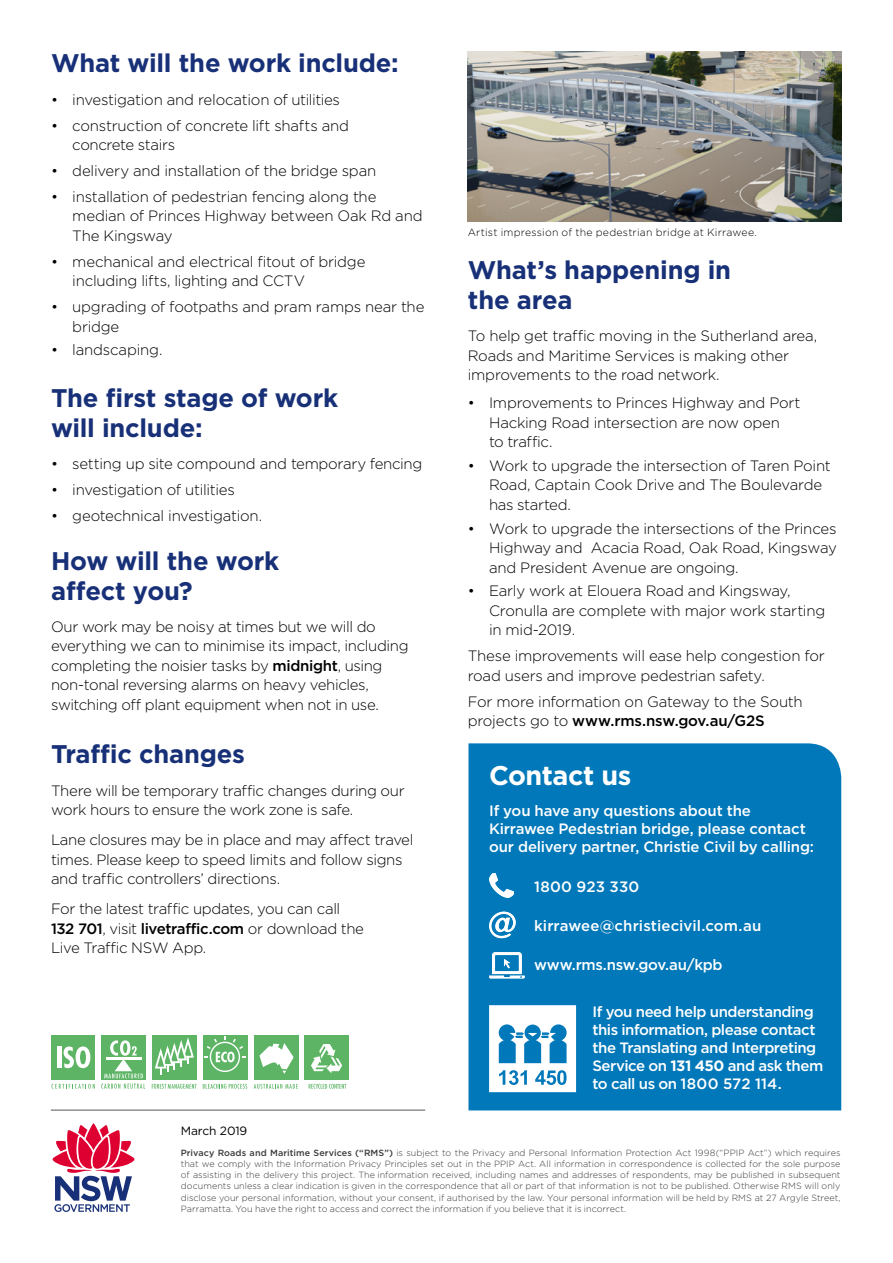
<style>
.page{position:relative;width:893px;height:1263px;background:#fff}
.page>*{position:absolute;margin:0;border:0;box-sizing:border-box;transform-origin:0 0}
._03_Contact_Us_Title{font:700 27px "Gotham";letter-spacing:-.02em;color:#fff}
._01_H1_-_Blue{font:700 25.5px/30px "Gotham";letter-spacing:-.01em;color:#173077}
._02_Body_copy{font:300 15px/19.5px "Gotham";letter-spacing:-.02em;color:#000}
._03_Contact_Us_Body{font:500 15px/18px "Gotham";letter-spacing:-.025em;color:#fff}
._03_Contact_Us_Detai{font:500 15px "Gotham";color:#fff}
._03_Contact_Us_Detai-2{font:500 15px "Gotham";letter-spacing:-.02em;color:#fff}
._05_Back_cover___Pub{font:12px "Gotham";letter-spacing:-.01em;color:#000}
._06_Caption{font:300 10.5px "Gotham";letter-spacing:.02em;color:#000}
._06_T_Cs{font:300 9px/11.2px "Gotham";color:#3a3a39;text-align:justify}
.s1{font-weight:500}
.s2{font-weight:700}
</style>
<div class="page">
<img style="left:468px;top:52px;width:374px;height:169px">
<div style="left:468px;top:743px;width:373px;height:367px;background:#0078b9"></div>
<svg style="left:52px;top:1123px;width:83px;height:89px"></svg>
<hr style="left:51px;top:1110px;width:374px;height:1px;background:#565655">
<svg style="left:489px;top:1005px;width:87px;height:87px"></svg>
<svg style="left:489px;top:873px;width:25px;height:25px"></svg>
<svg style="left:489px;top:911px;width:28px;height:27px"></svg>
<svg style="left:489px;top:952px;width:36px;height:26px"></svg>
<div style="left:305px;top:1035px;width:44px;height:44px;background:#5cb464"></div>
<svg style="left:311px;top:1044px;width:31px;height:29px"></svg>
<svg style="left:309px;top:1084px;width:37px;height:5px"></svg>
<svg style="left:52px;top:1084px;width:43px;height:5px"></svg>
<div style="left:51px;top:1035px;width:44px;height:44px;background:#5cb464"></div>
<hr style="left:57px;top:1047px;width:4px;height:21px;background:#fff">
<svg style="left:64px;top:1046px;width:26px;height:22px"></svg>
<div style="left:101px;top:1035px;width:45px;height:44px;background:#5cb464"></div>
<svg style="left:101px;top:1040px;width:44px;height:49px"></svg>
<div style="left:152px;top:1035px;width:44px;height:44px;background:#5cb464"></div>
<svg style="left:155px;top:1037px;width:39px;height:37px"></svg>
<svg style="left:152px;top:1084px;width:45px;height:5px"></svg>
<svg style="left:203px;top:1084px;width:44px;height:5px"></svg>
<div style="left:203px;top:1035px;width:44px;height:44px;background:#5cb464"></div>
<div style="left:254px;top:1035px;width:44px;height:44px;background:#5cb464"></div>
<svg style="left:254px;top:1084px;width:44px;height:5px"></svg>
<svg style="left:259px;top:1043px;width:35px;height:31px"></svg>
<svg style="left:204px;top:1036px;width:41px;height:36px"></svg>
<h1 class="_01_H1_-_Blue" style="left:51px;top:48px;width:349px">What will the work include:</h1>
<p class="_02_Body_copy" style="left:51px;top:89px;width:290px">• investigation and relocation of utilities</p>
<p class="_02_Body_copy" style="left:72px;top:115px;width:278px;text-indent:-21px">• construction of concrete lift shafts and concrete stairs</p>
<p class="_02_Body_copy" style="left:51px;top:160px;width:327px">• delivery and installation of the bridge span</p>
<p class="_02_Body_copy" style="left:72px;top:186px;width:352px;text-indent:-21px">• installation of pedestrian fencing along the median of Princes Highway between Oak Rd and<br>The Kingsway</p>
<p class="_02_Body_copy" style="left:72px;top:251px;width:295px;text-indent:-21px">• mechanical and electrical fitout of bridge including lifts, lighting and CCTV</p>
<p class="_02_Body_copy" style="left:72px;top:297px;width:354px;text-indent:-21px">• upgrading of footpaths and pram ramps near the bridge</p>
<p class="_02_Body_copy" style="left:51px;top:340px;width:113px">• landscaping.</p>
<h1 class="_01_H1_-_Blue" style="left:51px;top:382px;width:289px">The first stage of work will include:</h1>
<p class="_02_Body_copy" style="left:51px;top:453px;width:373px">• setting up site compound and temporary fencing</p>
<p class="_02_Body_copy" style="left:51px;top:479px;width:185px">• investigation of utilities</p>
<p class="_02_Body_copy" style="left:51px;top:505px;width:213px">• geotechnical investigation.</p>
<h1 class="_01_H1_-_Blue" style="left:51px;top:545px;width:230px">How will the work affect you?</h1>
<p class="_02_Body_copy" style="left:51px;top:616px;width:359px">Our work may be noisy at times but we will do everything we can to minimise its impact, including completing the noisier tasks by <span class="s1">midnight</span>, using non‑tonal reversing alarms on heavy vehicles, switching off plant equipment when not in use.</p>
<h1 class="_01_H1_-_Blue" style="left:51px;top:739px;width:195px">Traffic changes</h1>
<p class="_02_Body_copy" style="left:51px;top:780px;width:355px">There will be temporary traffic changes during our work hours to ensure the work zone is safe.</p>
<p class="_02_Body_copy" style="left:51px;top:830px;width:364px">Lane closures may be in place and may affect travel times. Please keep to speed limits and follow signs and traffic controllers’ directions.</p>
<p class="_02_Body_copy" style="left:51px;top:899px;width:314px">For the latest traffic updates, you can call<br><span class="s1">132 701</span>, visit <span class="s1">livetraffic.com</span> or download the<br>Live Traffic NSW App.</p>
<p class="_06_Caption" style="left:468px;top:226px;width:291px">Artist impression of the pedestrian bridge at Kirrawee.</p>
<h1 class="_01_H1_-_Blue" style="left:468px;top:255px;width:265px">What’s happening in the area</h1>
<p class="_02_Body_copy" style="left:468px;top:326px;width:351px">To help get traffic moving in the Sutherland area,<br>Roads and Maritime Services is making other improvements to the road network.</p>
<p class="_02_Body_copy" style="left:489px;top:393px;width:313px;text-indent:-21px">• Improvements to Princes Highway and Port<br>Hacking Road intersection are now open<br>to traffic.</p>
<p class="_02_Body_copy" style="left:489px;top:455px;width:343px;text-indent:-21px">• Work to upgrade the intersection of Taren Point<br>Road, Captain Cook Drive and The Boulevarde has started.</p>
<p class="_02_Body_copy" style="left:489px;top:518px;width:349px;text-align:justify;text-indent:-21px">• Work to upgrade the intersections of the Princes Highway and Acacia Road, Oak Road, Kingsway and President Avenue are ongoing.</p>
<p class="_02_Body_copy" style="left:489px;top:581px;width:338px;text-indent:-21px">• Early work at Elouera Road and Kingsway,<br>Cronulla are complete with major work starting in mid-2019.</p>
<p class="_02_Body_copy" style="left:468px;top:646px;width:359px">These improvements will ease help congestion for road users and improve pedestrian safety.</p>
<p class="_02_Body_copy" style="left:468px;top:691px;width:336px">For more information on Gateway to the South projects go to <span class="s1">www.rms.nsw.gov.au/G2S</span></p>
<p class="_03_Contact_Us_Title" style="left:489px;top:758px;width:144px">Contact us</p>
<p class="_03_Contact_Us_Body" style="left:489px;top:802px;width:327px">If you have any questions about the<br>Kirrawee Pedestrian bridge, please contact our delivery partner, Christie Civil by calling:</p>
<p class="_03_Contact_Us_Detai" style="left:534px;top:876px;width:107px">1800 923 330</p>
<p class="_03_Contact_Us_Detai" style="left:534px;top:916px;width:229px">kirrawee@christiecivil.com.au</p>
<p class="_03_Contact_Us_Detai-2" style="left:534px;top:955px;width:190px">www.rms.nsw.gov.au/kpb</p>
<p class="_03_Contact_Us_Body" style="left:592px;top:1003px;width:232px">If you need help understanding this information, please contact the Translating and Interpreting<br>Service on <span class="s2">131 450</span> and ask them to call us on 1800 572 114.</p>
<p class="_05_Back_cover___Pub" style="left:181px;top:1123px;width:68px">March 2019</p>
<p class="_06_T_Cs" style="left:181px;top:1147px;width:661px"><span class="s1">Privacy Roads and Maritime Services (“RMS”)</span> is subject to the Privacy and Personal Information Protection Act 1998(“PPIP Act”) which requires that we comply with the Information Privacy Principles set out in the PPIP Act. All information in correspondence is collected for the sole purpose of assisting in the delivery this project. The information received, including names and addresses of respondents, may be published in subsequent documents unless a clear indication is given in the correspondence that all or part of that information is not to be published. Otherwise RMS will only disclose your personal information, without your consent, if authorised by the law. Your personal information will be held by RMS at 27 Argyle Street, Parramatta. You have the right to access and correct the information if you believe that it is incorrect.</p>
</div>
